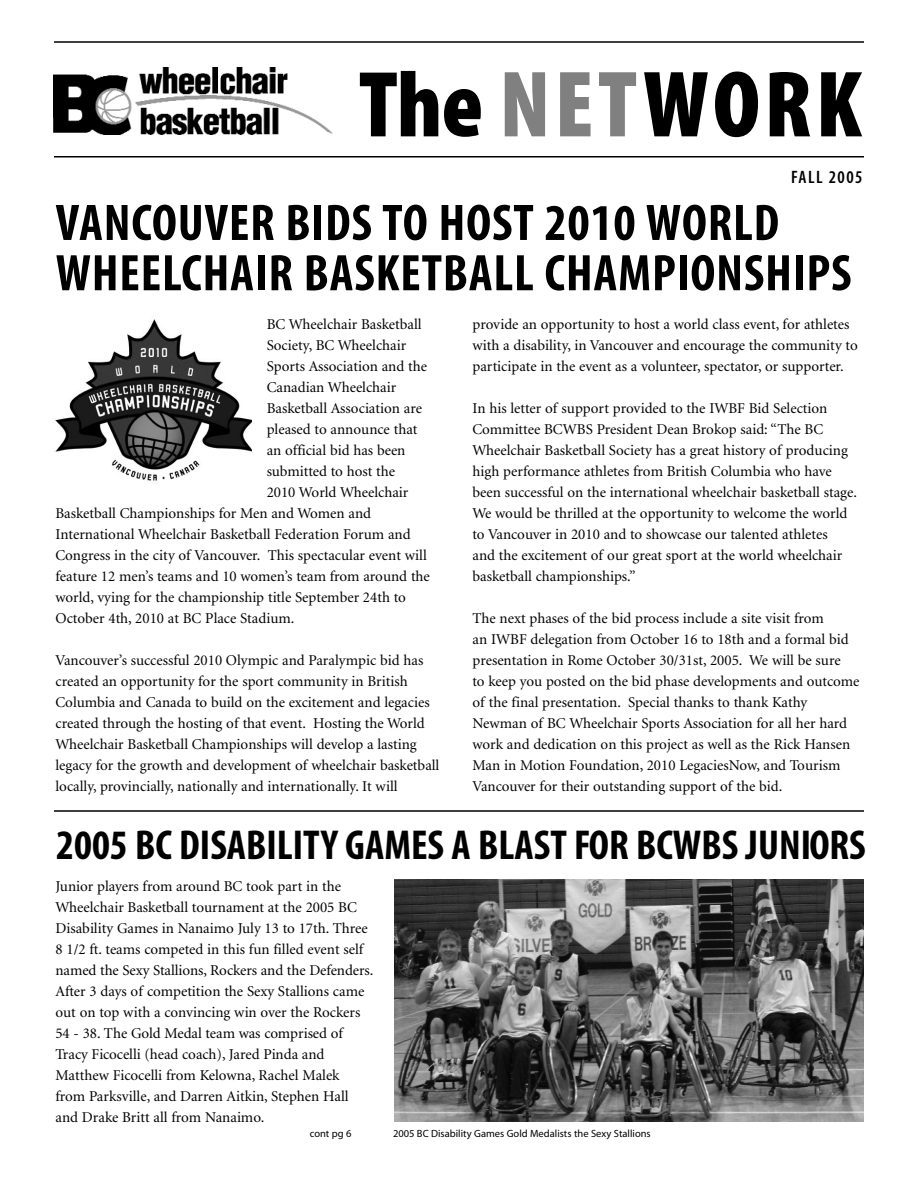
<style>
.page{position:relative;width:918px;height:1188px;background:#fff}
.page>*{position:absolute;margin:0;border:0;box-sizing:border-box;transform-origin:0 0}
.t1{font:95.1px "Myriad MM 830 300";letter-spacing:.045em;color:#000}
.t2{font:51.9px/50.2px "Myriad MM 700 300";letter-spacing:.015em;color:#000}
.t3{font:42px "Myriad MM 700 300";color:#000}
.t4{font:18px "Myriad MM 565 300";letter-spacing:.08em;color:#000}
.t5{font:15px/21px "Minion";color:#000}
.t6{font:10.5px "Myriad";color:#000}
.s1{font-size:94.5px}
.s2{color:#808080}
</style>
<div class="page">
<hr style="left:54px;top:41px;width:810px;height:2px;background:#000">
<hr style="left:54px;top:156px;width:810px;height:2px;background:#000">
<img style="left:54px;top:68px;width:278px;height:67px">
<hr style="left:54px;top:810px;width:810px;height:2px;background:#000">
<img style="left:55px;top:319px;width:197px;height:162px">
<img style="left:394px;top:879px;width:469px;height:243px">
<h1 class="t1" style="left:359px;top:71px;width:504px"><span class="s1">The</span> <span class="s2">NET</span>WORK</h1>
<p class="t4" style="left:791px;top:171px;width:73px">FALL 2005</p>
<h2 class="t2" style="left:56px;top:202px;width:797px">VANCOUVER BIDS TO HOST 2010 WORLD<br>WHEELCHAIR BASKETBALL CHAMPIONSHIPS</h2>
<p class="t5" style="left:267px;top:315px;width:157px">BC Wheelchair Basketball</p>
<p class="t5" style="left:267px;top:336px;width:141px">Society, BC Wheelchair</p>
<p class="t5" style="left:267px;top:357px;width:162px">Sports Association and the</p>
<p class="t5" style="left:267px;top:378px;width:131px">Canadian Wheelchair</p>
<p class="t5" style="left:267px;top:399px;width:157px">Basketball Association are</p>
<p class="t5" style="left:267px;top:420px;width:152px">pleased to announce that</p>
<p class="t5" style="left:267px;top:441px;width:140px">an official bid has been</p>
<p class="t5" style="left:267px;top:462px;width:130px">submitted to host the</p>
<p class="t5" style="left:267px;top:483px;width:143px">2010 World Wheelchair</p>
<p class="t5" style="left:56px;top:504px;width:317px">Basketball Championships for Men and Women and</p>
<p class="t5" style="left:56px;top:525px;width:357px">International Wheelchair Basketball Federation Forum and</p>
<p class="t5" style="left:56px;top:546px;width:373px">Congress in the city of Vancouver. This spectacular event will</p>
<p class="t5" style="left:56px;top:567px;width:376px">feature 12 men’s teams and 10 women’s team from around the</p>
<p class="t5" style="left:56px;top:588px;width:352px">world, vying for the championship title September 24th to</p>
<p class="t5" style="left:56px;top:609px;width:240px">October 4th, 2010 at BC Place Stadium.</p>
<p class="t5" style="left:56px;top:651px;width:385px">Vancouver’s successful 2010 Olympic and Paralympic bid has created an opportunity for the sport community in British Columbia and Canada to build on the excitement and legacies created through the hosting of that event. Hosting the World Wheelchair Basketball Championships will develop a lasting legacy for the growth and development of wheelchair basketball locally, provincially, nationally and internationally. It will</p>
<p class="t5" style="left:473px;top:315px;width:387px">provide an opportunity to host a world class event, for athletes with a disability, in Vancouver and encourage the community to participate in the event as a volunteer, spectator, or supporter.</p>
<p class="t5" style="left:473px;top:399px;width:386px">In his letter of support provided to the IWBF Bid Selection Committee BCWBS President Dean Brokop said: “The BC Wheelchair Basketball Society has a great history of producing high performance athletes from British Columbia who have been successful on the international wheelchair basketball stage.<br>We would be thrilled at the opportunity to welcome the world to Vancouver in 2010 and to showcase our talented athletes<br>and the excitement of our great sport at the world wheelchair basketball championships.”</p>
<p class="t5" style="left:473px;top:609px;width:389px">The next phases of the bid process include a site visit from<br>an IWBF delegation from October 16 to 18th and a formal bid presentation in Rome October 30/31st, 2005. We will be sure<br>to keep you posted on the bid phase developments and outcome of the final presentation. Special thanks to thank Kathy Newman of BC Wheelchair Sports Association for all her hard work and dedication on this project as well as the Rick Hansen Man in Motion Foundation, 2010 LegaciesNow, and Tourism Vancouver for their outstanding support of the bid.</p>
<h3 class="t3" style="left:56px;top:830px;width:811px">2005 BC DISABILITY GAMES A BLAST FOR BCWBS JUNIORS</h3>
<p class="t5" style="left:56px;top:877px;width:319px">Junior players from around BC took part in the Wheelchair Basketball tournament at the 2005 BC Disability Games in Nanaimo July 13 to 17th. Three 8 1/2 ft. teams competed in this fun filled event self named the Sexy Stallions, Rockers and the Defenders.<br>After 3 days of competition the Sexy Stallions came out on top with a convincing win over the Rockers 54 - 38. The Gold Medal team was comprised of Tracy Ficocelli (head coach), Jared Pinda and Matthew Ficocelli from Kelowna, Rachel Malek<br>from Parksville, and Darren Aitkin, Stephen Hall and Drake Britt all from Nanaimo.</p>
<p class="t6" style="left:310px;top:1129px;width:43px">cont pg 6</p>
<p class="t6" style="left:393px;top:1129px;width:259px">2005 BC Disability Games Gold Medalists the Sexy Stallions</p>
</div>
